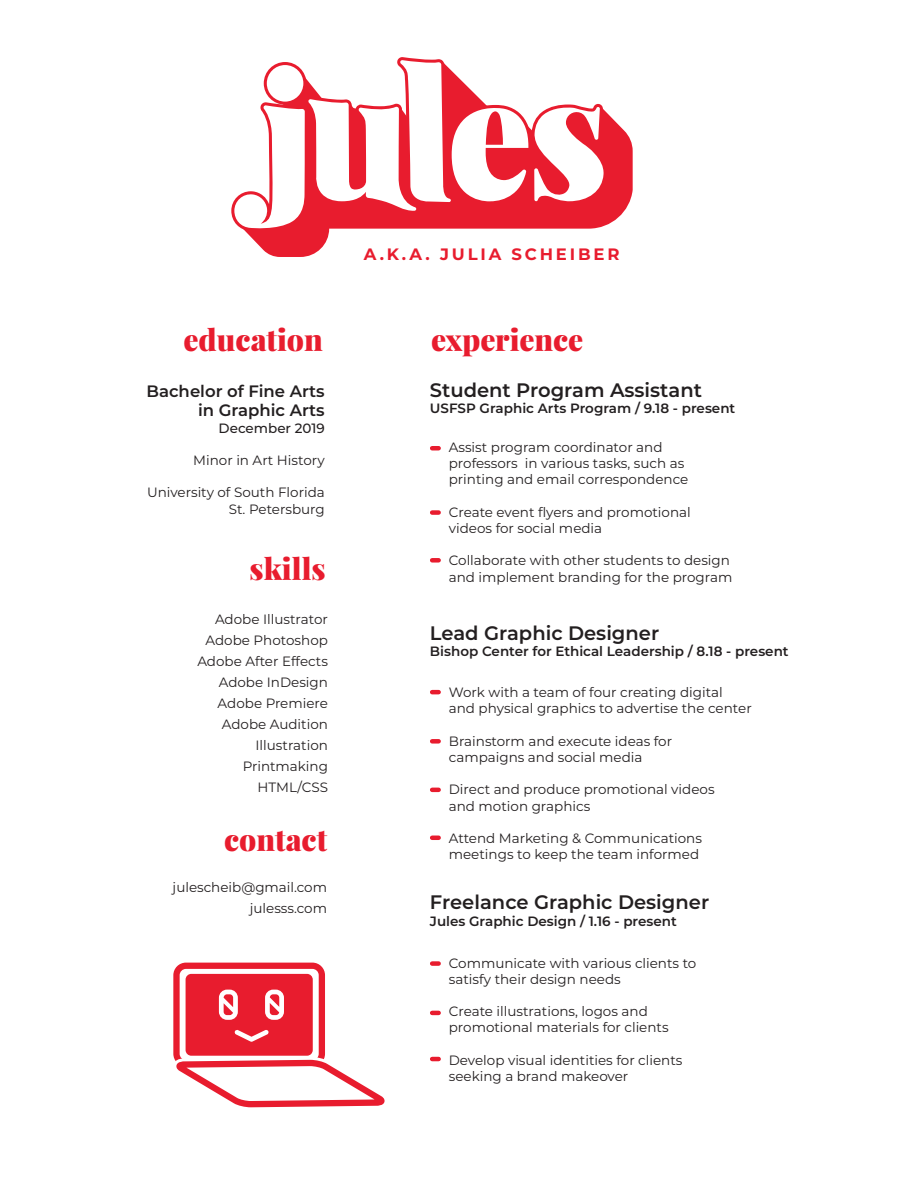
<style>
.page{position:relative;width:918px;height:1188px;background:#fff}
.page>*{position:absolute;margin:0;border:0;box-sizing:border-box;transform-origin:0 0}
.t1{font:900 30px "Playfair Display";color:#e81c2e}
.t2{font:600 19.5px "Montserrat";color:#231f20}
.t3{font:600 16.5px/19.8px "Montserrat";color:#231f20;text-align:right}
.t4{font:700 16.5px "Montserrat";letter-spacing:.17em;color:#e81c2e}
.t5{font:13.5px/16.2px "Montserrat";color:#231f20}
.t6{font:600 13.5px "Montserrat";color:#231f20}
.t7{font:500 13.5px "Montserrat";color:#231f20}
</style>
<div class="page">
<svg style="left:245px;top:114px;width:388px;height:143px"></svg>
<svg style="left:231px;top:57px;width:377px;height:174px"></svg>
<svg style="left:432px;top:446px;width:7px;height:4px"></svg>
<svg style="left:432px;top:510px;width:7px;height:5px"></svg>
<svg style="left:432px;top:558px;width:7px;height:5px"></svg>
<svg style="left:432px;top:690px;width:7px;height:4px"></svg>
<svg style="left:432px;top:739px;width:7px;height:5px"></svg>
<svg style="left:432px;top:788px;width:7px;height:4px"></svg>
<svg style="left:432px;top:836px;width:7px;height:4px"></svg>
<svg style="left:432px;top:961px;width:7px;height:5px"></svg>
<svg style="left:432px;top:1011px;width:7px;height:4px"></svg>
<svg style="left:432px;top:1057px;width:7px;height:4px"></svg>
<svg style="left:173px;top:962px;width:212px;height:146px"></svg>
<p class="t4" style="left:364px;top:242px;width:257px">A.K.A. JULIA SCHEIBER</p>
<h1 class="t1" style="left:184px;top:321px;width:141px">education</h1>
<h1 class="t1" style="left:431px;top:321px;width:154px">experience</h1>
<p class="t3" style="left:146px;top:380px;width:180px">Bachelor of Fine Arts in Graphic Arts</p>
<p class="t7" style="left:219px;top:418px;width:108px">December 2019</p>
<p class="t5" style="left:193px;top:452px;width:133px">Minor in Art History</p>
<p class="t5" style="left:147px;top:484px;width:179px;text-align:right">University of South Florida<br>St. Petersburg</p>
<h1 class="t1" style="left:250px;top:549px;width:78px">skills</h1>
<p class="t5" style="left:197px;top:608px;width:132px;line-height:21px;text-align:right">Adobe Illustrator<br>Adobe Photoshop<br>Adobe After Effects<br>Adobe InDesign<br>Adobe Premiere<br>Adobe Audition<br>Illustration<br>Printmaking<br>HTML/CSS</p>
<h1 class="t1" style="left:224px;top:820px;width:105px">contact</h1>
<p class="t5" style="left:173px;top:876px;width:156px;line-height:21px;text-align:right">julescheib@gmail.com julesss.com</p>
<h2 class="t2" style="left:430px;top:376px;width:274px">Student Program Assistant</h2>
<p class="t6" style="left:430px;top:399px;width:307px">USFSP Graphic Arts Program / 9.18 - present</p>
<p class="t5" style="left:449px;top:439px;width:241px">Assist program coordinator and professors in various tasks, such as printing and email correspondence</p>
<p class="t5" style="left:449px;top:503px;width:243px">Create event flyers and promotional videos for social media</p>
<p class="t5" style="left:449px;top:552px;width:285px">Collaborate with other students to design and implement branding for the program</p>
<h2 class="t2" style="left:430px;top:619px;width:231px">Lead Graphic Designer</h2>
<p class="t6" style="left:430px;top:642px;width:360px">Bishop Center for Ethical Leadership / 8.18 - present</p>
<p class="t5" style="left:449px;top:684px;width:304px">Work with a team of four creating digital and physical graphics to advertise the center</p>
<p class="t5" style="left:449px;top:732px;width:225px">Brainstorm and execute ideas for campaigns and social media</p>
<p class="t5" style="left:449px;top:781px;width:267px">Direct and produce promotional videos and motion graphics</p>
<p class="t5" style="left:449px;top:830px;width:255px">Attend Marketing &amp; Communications meetings to keep the team informed</p>
<h2 class="t2" style="left:430px;top:889px;width:281px">Freelance Graphic Designer</h2>
<p class="t6" style="left:430px;top:911px;width:248px">Jules Graphic Design / 1.16 - present</p>
<p class="t5" style="left:449px;top:954px;width:249px">Communicate with various clients to satisfy their design needs</p>
<p class="t5" style="left:449px;top:1003px;width:221px">Create illustrations, logos and promotional materials for clients</p>
<p class="t5" style="left:449px;top:1051px;width:235px">Develop visual identities for clients seeking a brand makeover</p>
</div>
